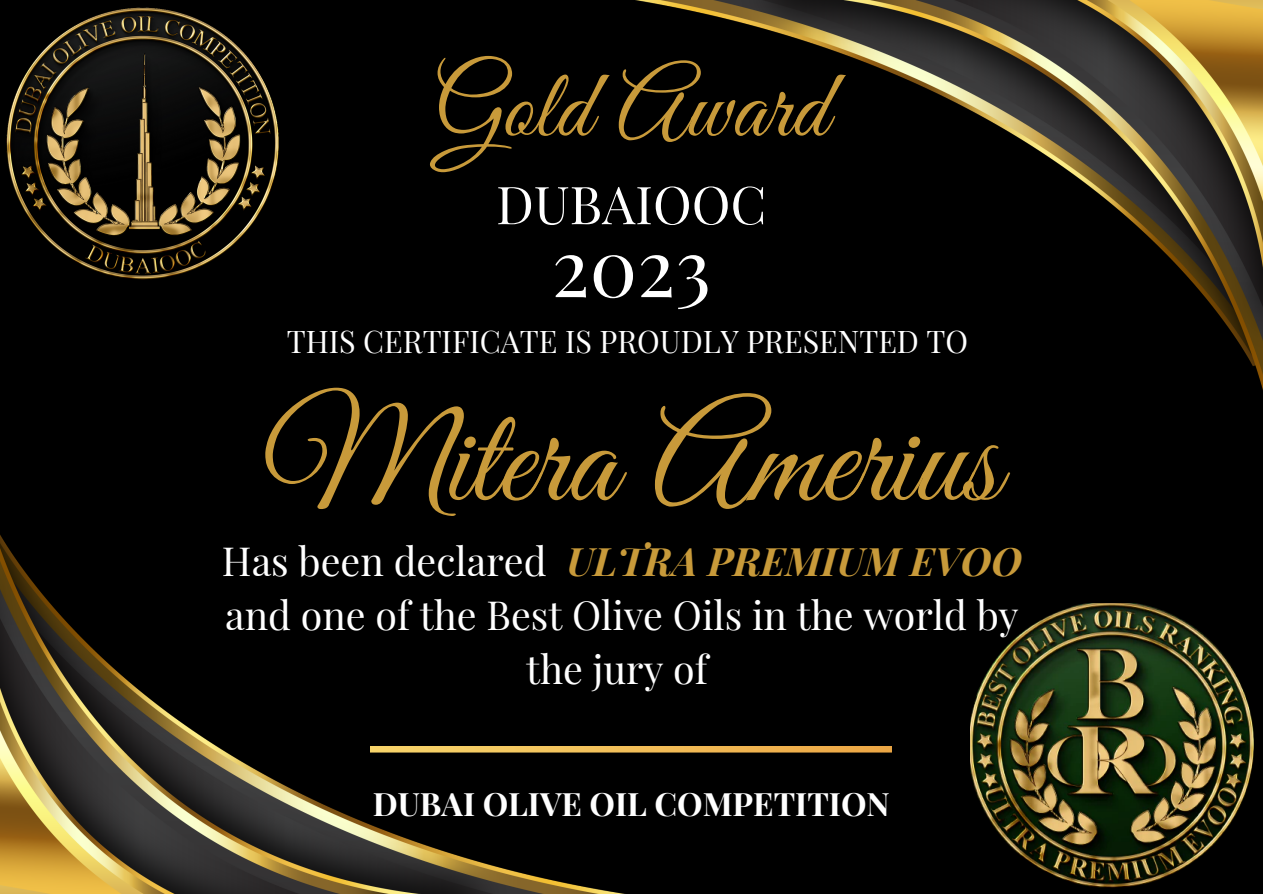
<style>
.page{position:relative;width:1263px;height:894px;background:#fff}
.page>*{position:absolute;margin:0;border:0;box-sizing:border-box;transform-origin:0 0}
.t1{font:138.3px "Great Vibes";color:#c89a3a}
.t2{font:97.5px "Great Vibes";color:#c89a3a}
.t3{font:79.35px "Playfair Display";color:#fff}
.t4{font:52.35px "Playfair Display";color:#fff}
.t5{font:39.3px/54px "Playfair Display";color:#fff;text-align:center}
.t6{font:700 32.25px "Playfair Display";color:#fff}
.t7{font:30.6px "Playfair Display";color:#fff}
.s1{font-weight:700;font-style:italic;color:#c89a3a}
</style>
<div class="page">
<div style="left:0;top:0;width:1263px;height:893px;background:#000"></div>
<img style="left:0;top:535px;width:808px;height:358px">
<img style="left:635px;top:0;width:628px;height:390px">
<img style="left:371px;top:745px;width:520px;height:7px">
<img style="left:6px;top:7px;width:273px;height:273px">
<img style="left:970px;top:603px;width:283px;height:285px">
<p class="t2" style="left:434px;top:53px;width:395px">Gold Award</p>
<p class="t4" style="left:496px;top:167px;width:272px">DUBAIOOC</p>
<p class="t3" style="left:552px;top:211px;width:161px">2023</p>
<p class="t7" style="left:287px;top:319px;width:683px">THIS CERTIFICATE IS PROUDLY PRESENTED TO</p>
<p class="t1" style="left:263px;top:382px;width:738px">Mitera Amerius</p>
<p class="t5" style="left:222px;top:532px;width:801px">Has been declared <span class="s1">ULTRA PREMIUM EVOO </span>and one of the Best Olive Oils in the world by the jury of</p>
<p class="t6" style="left:373px;top:781px;width:519px">DUBAI OLIVE OIL COMPETITION</p>
</div>
